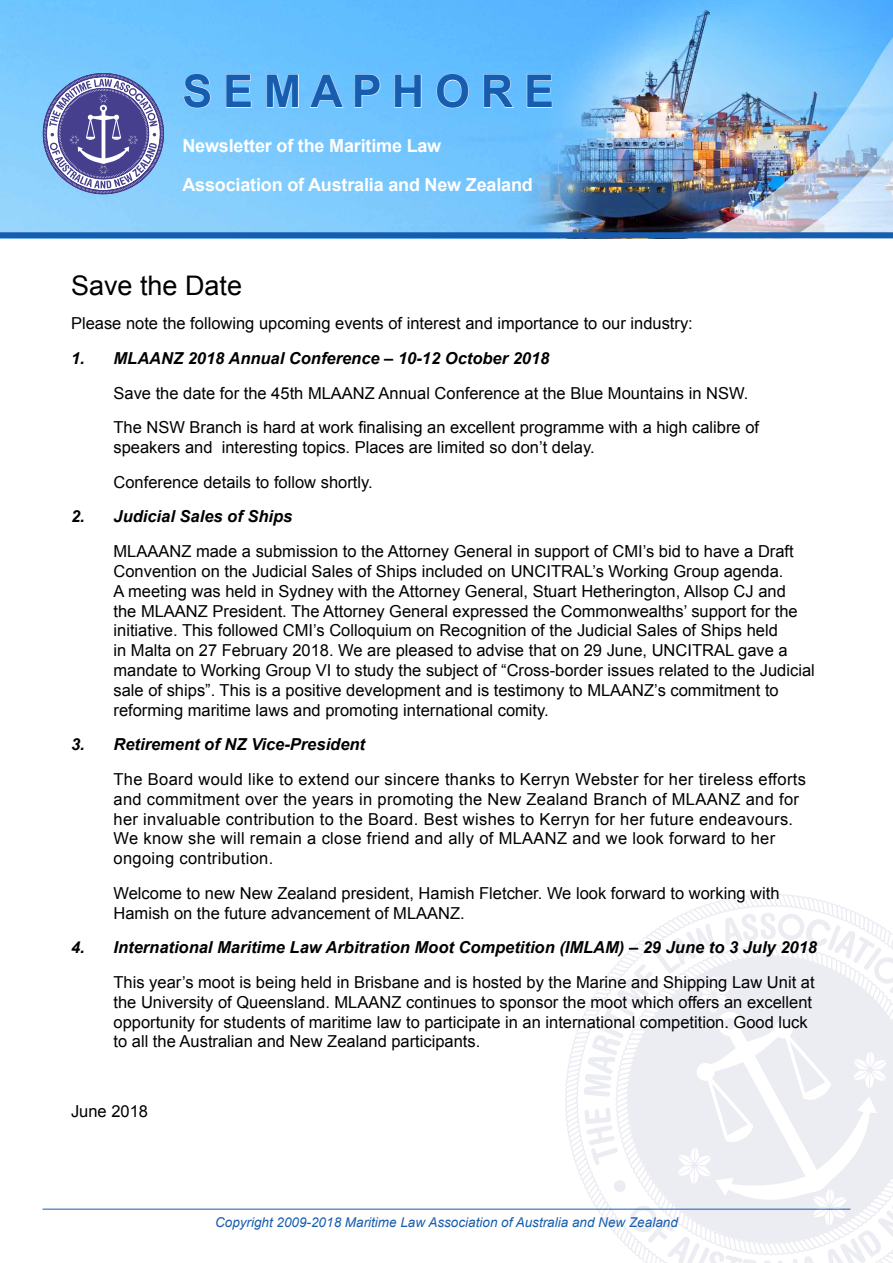
<style>
.page{position:relative;width:893px;height:1263px;background:#fff}
.page>*{position:absolute;margin:0;border:0;box-sizing:border-box;transform-origin:0 0}
.t1{font:700 45px "Arial";color:#175daf}
.t2{font:27px "Arial";color:#000}
.t3{font:700 18px/39px "Arial";letter-spacing:-.01em;color:#fff}
.t4{font:16.5px/19.8px "Arial";color:#000}
.t5{font:16.5px/19.8px "Arial";letter-spacing:.02em;color:#000}
.t6{font:italic 700 16.5px "Arial";color:#000}
.t7{font:italic 13.5px "Arial";color:#175daf}
</style>
<div class="page">
<svg style="left:564px;top:1015px;width:20px;height:194px"></svg>
<svg style="left:697px;top:894px;width:148px;height:14px"></svg>
<svg style="left:584px;top:912px;width:309px;height:351px"></svg>
<hr style="left:43px;top:1209px;width:807px;height:1px;background:#175daf">
<img style="left:0;top:0;width:893px;height:232px">
<svg style="left:43px;top:73px;width:121px;height:121px;background:#7b87bd"></svg>
<div style="left:0;top:232px;width:893px;height:6px;background:#175daf"></div>
<svg style="left:183px;top:74px;width:28px;height:34px"></svg>
<svg style="left:226px;top:74px;width:26px;height:34px"></svg>
<svg style="left:266px;top:74px;width:33px;height:34px"></svg>
<svg style="left:309px;top:74px;width:35px;height:34px"></svg>
<svg style="left:354px;top:74px;width:27px;height:34px"></svg>
<svg style="left:394px;top:74px;width:28px;height:34px"></svg>
<svg style="left:436px;top:74px;width:33px;height:34px"></svg>
<svg style="left:483px;top:74px;width:31px;height:34px"></svg>
<svg style="left:526px;top:74px;width:26px;height:34px"></svg>
<h1 class="t1" style="left:182px;top:61px;width:373px">S E M A P H O R E</h1>
<p class="t3" style="left:182px;top:126px;width:352px">Newsletter of the Maritime Law<br>Association of Australia and New Zealand</p>
<h2 class="t2" style="left:71px;top:267px;width:173px">Save the Date</h2>
<p class="t4" style="left:71px;top:314px;width:623px">Please note the following upcoming events of interest and importance to our industry:</p>
<p class="t6" style="left:71px;top:347px;width:480px">1. MLAANZ 2018 Annual Conference – 10-12 October 2018</p>
<p class="t4" style="left:114px;top:376px;width:647px;line-height:34.7px">Save the date for the 45th MLAANZ Annual Conference at the Blue Mountains in NSW.<br>The NSW Branch is hard at work finalising an excellent programme with a high calibre of</p>
<p class="t4" style="left:114px;top:430px;width:483px;line-height:34.7px">speakers and interesting topics. Places are limited so don’t delay.<br>Conference details to follow shortly.</p>
<p class="t6" style="left:71px;top:506px;width:223px">2. Judicial Sales of Ships</p>
<p class="t4" style="left:114px;top:542px;width:703px">MLAAANZ made a submission to the Attorney General in support of CMI’s bid to have a Draft Convention on the Judicial Sales of Ships included on UNCITRAL’s Working Group agenda.<br>A meeting was held in Sydney with the Attorney General, Stuart Hetherington, Allsop CJ and<br>the MLAANZ President. The Attorney General expressed the Commonwealths’ support for the initiative. This followed CMI’s Colloquium on Recognition of the Judicial Sales of Ships held<br>in Malta on 27 February 2018. We are pleased to advise that on 29 June, UNCITRAL gave a mandate to Working Group VI to study the subject of “Cross-border issues related to the Judicial sale of ships”. This is a positive development and is testimony to MLAANZ’s commitment to reforming maritime laws and promoting international comity.</p>
<p class="t6" style="left:71px;top:733px;width:296px">3. Retirement of NZ Vice-President</p>
<p class="t5" style="left:114px;top:769px;width:694px">The Board would like to extend our sincere thanks to Kerryn Webster for her tireless efforts and commitment over the years in promoting the New Zealand Branch of MLAANZ and for her invaluable contribution to the Board. Best wishes to Kerryn for her future endeavours.<br>We know she will remain a close friend and ally of MLAANZ and we look forward to her ongoing contribution.</p>
<p class="t4" style="left:114px;top:883px;width:668px">Welcome to new New Zealand president, Hamish Fletcher. We look forward to working with<br>Hamish on the future advancement of MLAANZ.</p>
<p class="t6" style="left:71px;top:936px;width:747px">4. International Maritime Law Arbitration Moot Competition (IMLAM) – 29 June to 3 July 2018</p>
<p class="t4" style="left:114px;top:972px;width:703px">This year’s moot is being held in Brisbane and is hosted by the Marine and Shipping Law Unit at the University of Queensland. MLAANZ continues to sponsor the moot which offers an excellent opportunity for students of maritime law to participate in an international competition. Good luck to all the Australian and New Zealand participants.</p>
<p class="t4" style="left:71px;top:1101px;width:79px">June 2018</p>
<p class="t7" style="left:215px;top:1213px;width:464px">Copyright 2009-2018 Maritime Law Association of Australia and New Zealand</p>
</div>
